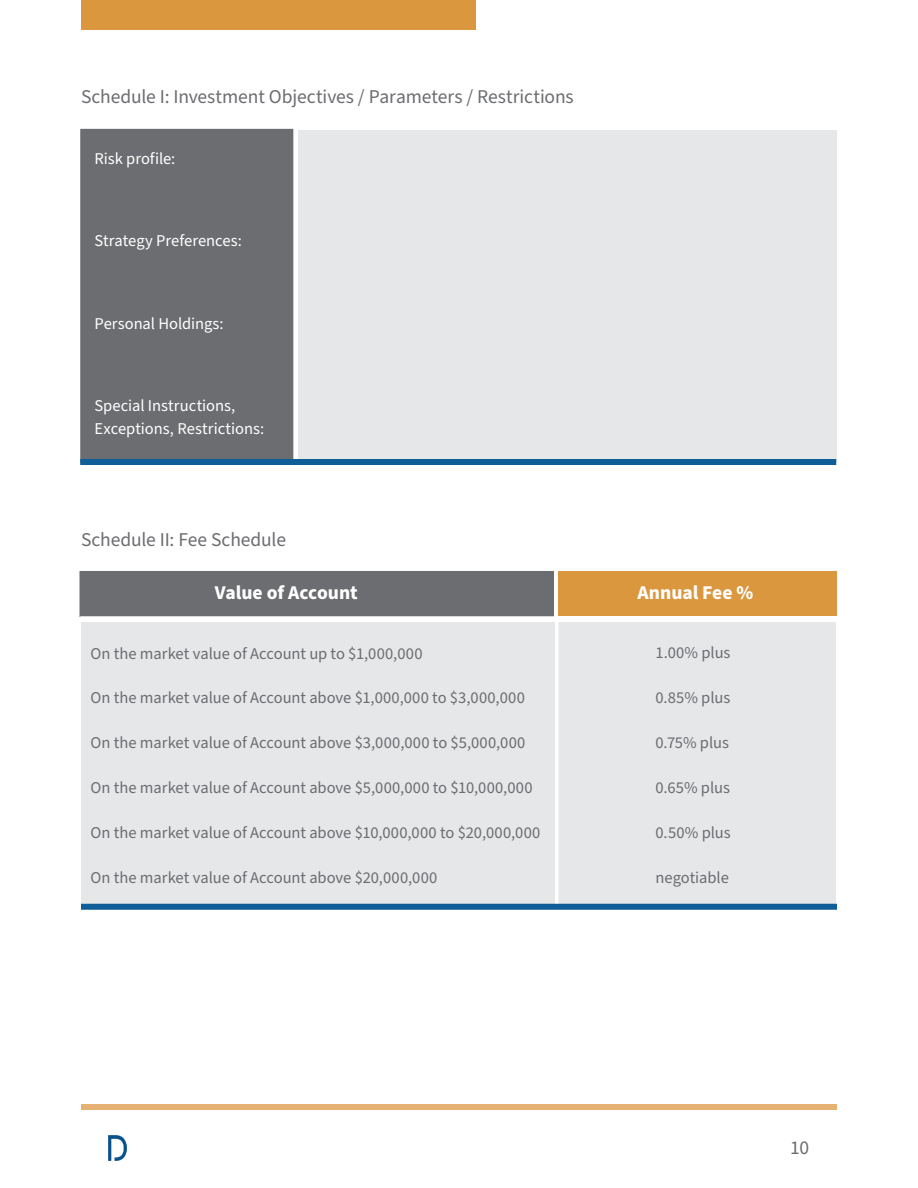
<style>
.page{position:relative;width:918px;height:1188px;background:#fff}
.page>*{position:absolute;margin:0;border:0;box-sizing:border-box;transform-origin:0 0}
.t1{font:19.5px "Source Sans Pro";letter-spacing:-.005em;color:#6c6d70}
.t2{font:700 19.5px "Source Sans Pro";color:#fff}
.t3{font:16.5px "Source Sans Pro";color:#6c6d70}
.t4{font:16.5px/22.5px "Source Sans Pro";color:#fff}
</style>
<div class="page">
<div style="left:81px;top:0;width:394px;height:30px;background:#db973e"></div>
<div style="left:80px;top:571px;width:474px;height:46px;background:#6c6d70"></div>
<div style="left:81px;top:1104px;width:756px;height:6px;background:#e6b273"></div>
<img style="left:108px;top:1136px;width:19px;height:25px">
<div style="left:298px;top:130px;width:538px;height:332px;background:#e6e7e9"></div>
<div style="left:80px;top:129px;width:213px;height:334px;background:#6c6d70;border:2px solid #6c6d70"></div>
<div style="left:559px;top:623px;width:277px;height:283px;background:#e6e7e9"></div>
<div style="left:81px;top:623px;width:473px;height:283px;background:#e6e7e9"></div>
<div style="left:81px;top:904px;width:756px;height:6px;background:#105e97"></div>
<div style="left:80px;top:616px;width:756px;height:5px;background:#fff"></div>
<div style="left:559px;top:571px;width:278px;height:45px;background:#db973e"></div>
<div style="left:80px;top:459px;width:756px;height:6px;background:#105e97"></div>
<p class="t1" style="left:81px;top:84px;width:494px">Schedule I: Investment Objectives / Parameters / Restrictions</p>
<p class="t4" style="left:94px;top:147px;width:82px">Risk profile:</p>
<p class="t4" style="left:94px;top:230px;width:149px">Strategy Preferences:</p>
<p class="t4" style="left:94px;top:312px;width:131px">Personal Holdings:</p>
<p class="t4" style="left:94px;top:395px;width:171px">Special Instructions,<br>Exceptions, Restrictions:</p>
<p class="t1" style="left:81px;top:526px;width:207px">Schedule II: Fee Schedule</p>
<p class="t2" style="left:215px;top:579px;width:144px">Value of Account</p>
<p class="t2" style="left:638px;top:579px;width:117px">Annual Fee %</p>
<p class="t3" style="left:91px;top:642px;width:334px">On the market value of Account up to $1,000,000</p>
<p class="t3" style="left:91px;top:687px;width:436px">On the market value of Account above $1,000,000 to $3,000,000</p>
<p class="t3" style="left:91px;top:732px;width:436px">On the market value of Account above $3,000,000 to $5,000,000</p>
<p class="t3" style="left:91px;top:777px;width:444px">On the market value of Account above $5,000,000 to $10,000,000</p>
<p class="t3" style="left:91px;top:822px;width:451px">On the market value of Account above $10,000,000 to $20,000,000</p>
<p class="t3" style="left:91px;top:867px;width:348px">On the market value of Account above $20,000,000</p>
<p class="t3" style="left:656px;top:642px;width:77px">1.00% plus</p>
<p class="t3" style="left:656px;top:687px;width:76px">0.85% plus</p>
<p class="t3" style="left:656px;top:732px;width:75px">0.75% plus</p>
<p class="t3" style="left:656px;top:777px;width:76px">0.65% plus</p>
<p class="t3" style="left:656px;top:822px;width:77px">0.50% plus</p>
<p class="t3" style="left:656px;top:867px;width:75px">negotiable</p>
<p class="t1" style="left:790px;top:1134px;width:20px">10</p>
</div>
